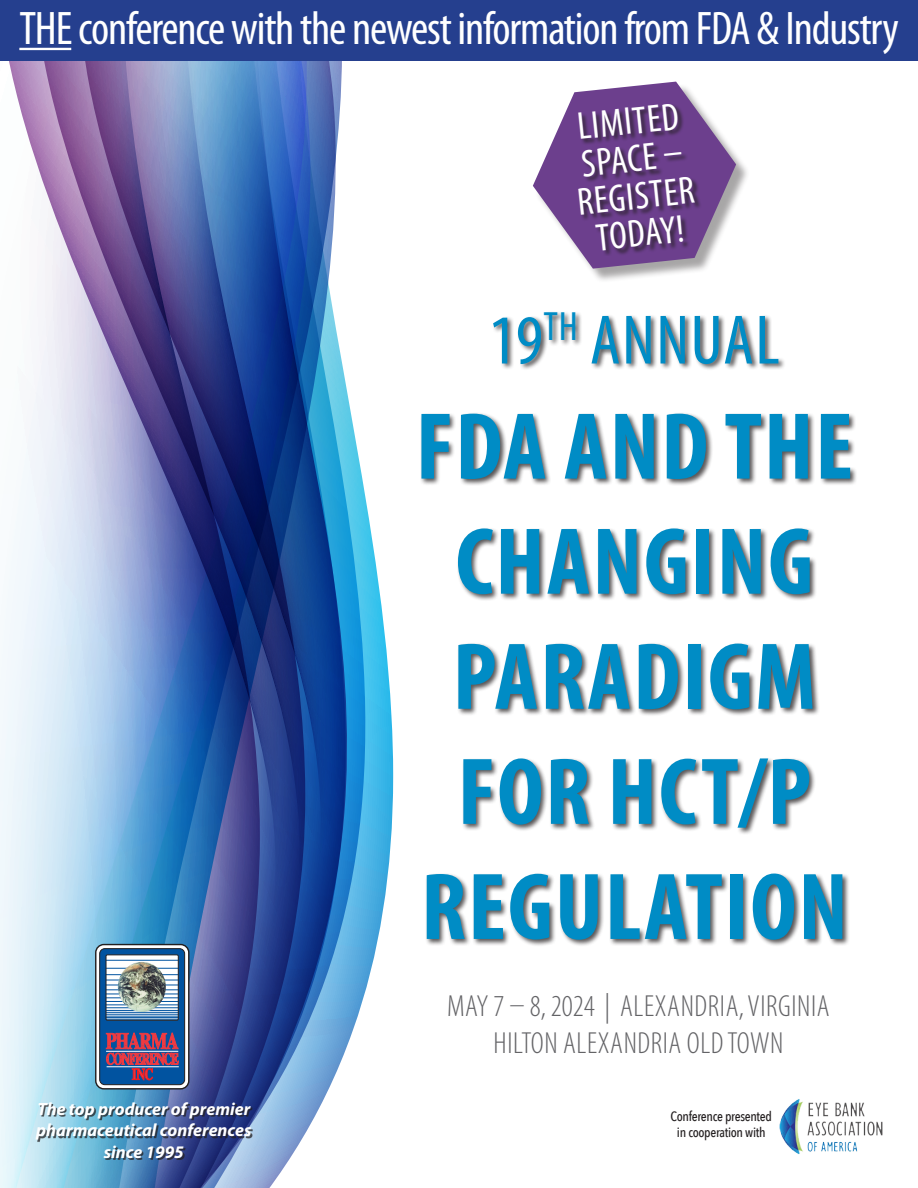
<style>
.page{position:relative;width:918px;height:1188px;background:#fff}
.page>*{position:absolute;margin:0;border:0;box-sizing:border-box;transform-origin:0 0}
.t1{font:700 condensed 95.85px/115.1px "Myriad Pro";letter-spacing:.02em;color:#008cc5;text-align:center}
.t2{font:condensed 70.5px "Myriad Pro";letter-spacing:.02em;color:#008cc5}
.t3{font:condensed 47.4px "Myriad Pro";letter-spacing:-.025em;color:#fff}
.t4{font:condensed 39px/37.5px "Myriad Pro";color:#fff;text-align:center}
.t5{font:300 condensed 30.6px/36.8px "Myriad Pro";letter-spacing:.02em;color:#636366;text-align:center}
.t6{font:italic 700 17.7px/21.3px "Myriad Pro";color:#fff;text-align:center}
.t7{font:500 13.5px/16.2px "Avenir Next Condensed";letter-spacing:-.025em;color:#231f20;text-align:center}
</style>
<div class="page">
<svg style="left:305px;top:959px;width:42px;height:175px"></svg>
<svg style="left:260px;top:959px;width:45px;height:229px;background:#607fb7"></svg>
<svg style="left:0;top:959px;width:260px;height:229px;background:#88a6cc"></svg>
<svg style="left:0;top:60px;width:383px;height:899px"></svg>
<svg style="left:35px;top:60px;width:352px;height:849px;background:#bcc6e1"></svg>
<img style="left:80px;top:60px;width:331px;height:823px">
<div style="left:37px;top:1104px;width:216px;height:55px;background:#231f20;opacity:.75"></div>
<svg style="left:96px;top:945px;width:93px;height:144px"></svg>
<div style="left:95px;top:944px;width:94px;height:146px;border:1px solid #231f20;border-radius:8px"></div>
<div style="left:100px;top:949px;width:85px;height:136px;background:#0153a0;border-radius:5px"></div>
<div style="left:99px;top:948px;width:86px;height:137px;border:1px solid #231f20;border-radius:5px"></div>
<svg style="left:106px;top:955px;width:72px;height:65px"></svg>
<hr style="left:106px;top:980px;width:72px;height:1px;background:#0153a0">
<hr style="left:106px;top:960px;width:72px;height:1px;background:#0153a0">
<hr style="left:106px;top:974px;width:72px;height:1px;background:#0153a0">
<hr style="left:106px;top:994px;width:72px;height:1px;background:#0153a0">
<hr style="left:106px;top:985px;width:72px;height:1px;background:#0153a0">
<hr style="left:106px;top:968px;width:72px;height:1px;background:#0153a0">
<hr style="left:106px;top:989px;width:72px;height:1px;background:#0153a0">
<hr style="left:106px;top:997px;width:72px;height:1px;background:#0153a0">
<hr style="left:106px;top:1001px;width:72px;height:1px;background:#0153a0">
<hr style="left:106px;top:1005px;width:72px;height:1px;background:#0153a0">
<hr style="left:106px;top:1007px;width:72px;height:1px;background:#0153a0">
<hr style="left:106px;top:1010px;width:72px;height:1px;background:#0153a0">
<hr style="left:106px;top:1012px;width:72px;height:1px;background:#0153a0">
<hr style="left:106px;top:1014px;width:72px;height:1px;background:#0153a0">
<hr style="left:106px;top:1016px;width:72px;height:1px;background:#0153a0">
<hr style="left:106px;top:1017px;width:72px;height:1px;background:#0153a0">
<div style="left:106px;top:955px;width:73px;height:66px;border:1px solid #231f20"></div>
<img style="left:118px;top:962px;width:48px;height:50px">
<svg style="left:106px;top:1033px;width:73px;height:47px"></svg>
<img style="left:779px;top:1099px;width:104px;height:55px">
<div style="left:0;top:0;width:918px;height:60px;background:#253f8e"></div>
<hr style="left:19px;top:48px;width:52px;height:2px;background:#fff">
<div style="left:420px;top:311px;width:438px;height:636px;background:#231f20;opacity:.75"></div>
<div style="left:535px;top:84px;width:216px;height:199px;background:#231f20;opacity:.4"></div>
<svg style="left:533px;top:82px;width:203px;height:187px"></svg>
<div style="left:578px;top:104px;width:124px;height:152px;background:#231f20;opacity:.75"></div>
<h3 class="t3" style="left:19px;top:0;width:881px">THE conference with the newest information from FDA &amp; Industry</h3>
<h3 class="t4" style="left:568px;top:108px;width:119px;rotate:-6deg">LIMITED<br>SPACE –<br>REGISTER<br>TODAY!</h3>
<h2 class="t2" style="left:489px;top:298px;width:292px">19<sup>TH</sup> ANNUAL</h2>
<h1 class="t1" style="left:416px;top:387px;width:439px">FDA AND THE<br>CHANGING<br>PARADIGM<br>FOR HCT/P<br>REGULATION</h1>
<h3 class="t5" style="left:447px;top:987px;width:384px">MAY 7 – 8, 2024 | ALEXANDRIA, VIRGINIA<br>HILTON ALEXANDRIA OLD TOWN</h3>
<p class="t6" style="left:36px;top:1098px;width:217px">The top producer of premier pharmaceutical conferences since 1995</p>
<p class="t7" style="left:671px;top:1108px;width:103px">Conference presented in cooperation with</p>
</div>
